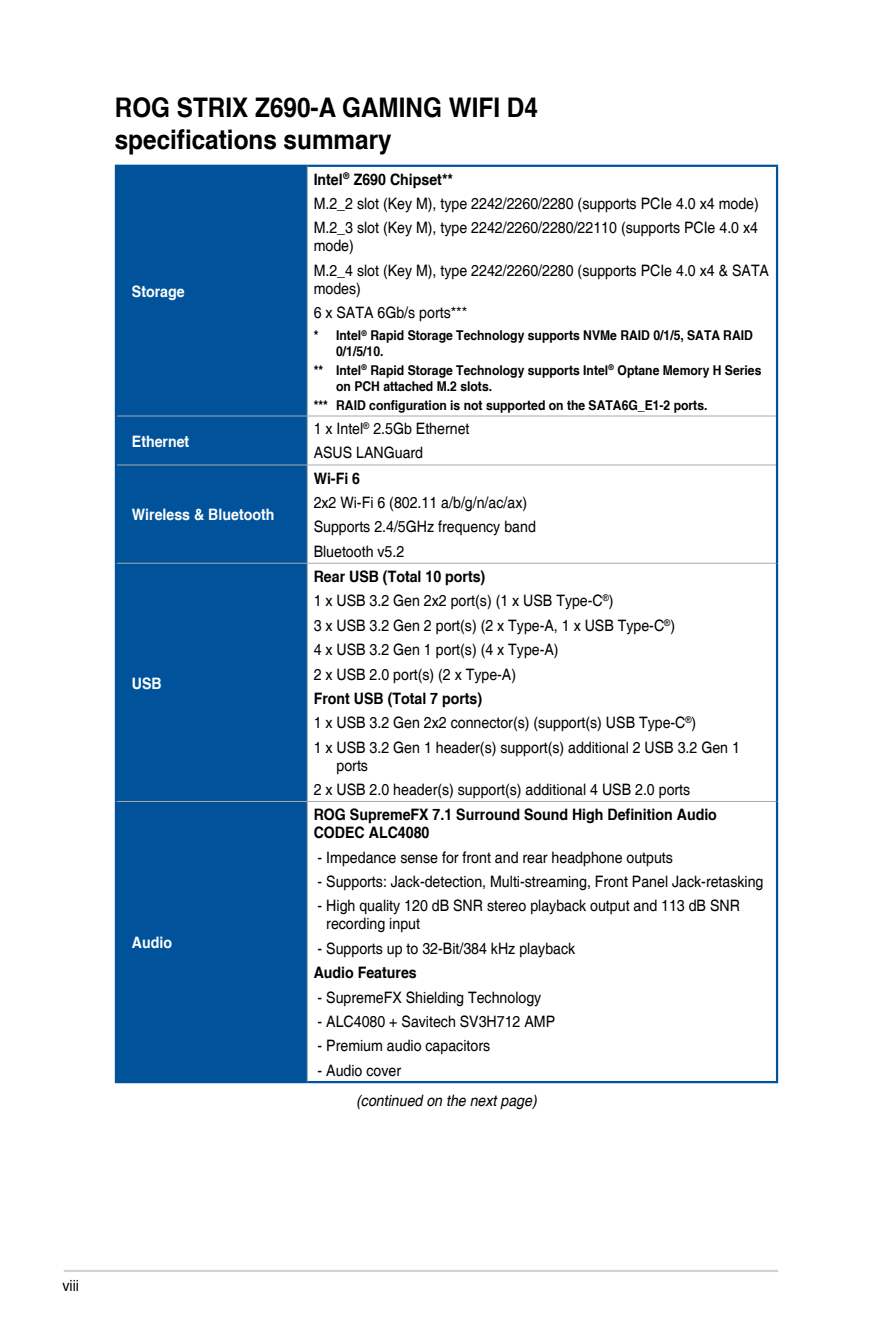
<style>
.page{position:relative;width:893px;height:1340px;background:#fff}
.page>*{position:absolute;margin:0;border:0;box-sizing:border-box;transform-origin:0 0}
.t1{font:700 27px/32.4px "Helvetica cyr";color:#000;scale:.9 1}
.t2{font:15.75px/24.3px "Helvetica";color:#000;scale:.9 1}
.t3{font:700 15.75px/18px "Helvetica cyr";color:#000;scale:.9 1}
.t4{font:700 15.75px "Helvetica cyr";color:#fff;scale:.9 1}
.t5{font:italic 15.75px "Helvetica";color:#000;scale:.9 1}
.t6{font:700 13.5px/15.8px "Helvetica cyr";color:#000;scale:.9 1}
</style>
<div class="page">
<hr style="left:64px;top:1269px;width:714px;height:2px;background:#d1d3d4">
<div style="left:117px;top:167px;width:190px;height:913px;background:#00539b"></div>
<hr style="left:115px;top:165px;width:192px;height:2px;background:#00539b">
<hr style="left:115px;top:167px;width:2px;height:249px;background:#00539b">
<hr style="left:307px;top:165px;width:471px;height:2px;background:#00539b">
<hr style="left:776px;top:167px;width:2px;height:249px;background:#00539b">
<hr style="left:115px;top:416px;width:2px;height:49px;background:#00539b">
<hr style="left:776px;top:416px;width:2px;height:49px;background:#00539b">
<hr style="left:115px;top:465px;width:2px;height:98px;background:#00539b">
<hr style="left:776px;top:465px;width:2px;height:98px;background:#00539b">
<hr style="left:115px;top:563px;width:2px;height:238px;background:#00539b">
<hr style="left:776px;top:563px;width:2px;height:238px;background:#00539b">
<hr style="left:115px;top:801px;width:2px;height:279px;background:#00539b">
<hr style="left:776px;top:801px;width:2px;height:279px;background:#00539b">
<hr style="left:115px;top:1080px;width:192px;height:3px;background:#00539b">
<hr style="left:307px;top:1080px;width:471px;height:3px;background:#00539b">
<hr style="left:307px;top:167px;width:1px;height:249px;background:#a7a9ac">
<hr style="left:117px;top:415px;width:190px;height:1px;background:#a7a9ac">
<hr style="left:307px;top:415px;width:469px;height:1px;background:#a7a9ac">
<hr style="left:307px;top:416px;width:1px;height:48px;background:#a7a9ac">
<hr style="left:117px;top:464px;width:190px;height:1px;background:#a7a9ac">
<hr style="left:307px;top:464px;width:469px;height:1px;background:#a7a9ac">
<hr style="left:307px;top:465px;width:1px;height:98px;background:#a7a9ac">
<hr style="left:117px;top:563px;width:190px;height:1px;background:#a7a9ac">
<hr style="left:307px;top:563px;width:469px;height:1px;background:#a7a9ac">
<hr style="left:307px;top:563px;width:1px;height:238px;background:#a7a9ac">
<hr style="left:117px;top:801px;width:190px;height:1px;background:#a7a9ac">
<hr style="left:307px;top:801px;width:469px;height:1px;background:#a7a9ac">
<hr style="left:307px;top:801px;width:1px;height:279px;background:#a7a9ac">
<h1 class="t1" style="left:115px;top:91px;width:472px">ROG STRIX Z690-A GAMING WIFI D4 specifications summary</h1>
<p class="t4" style="left:132px;top:283px;width:60px">Storage</p>
<p class="t4" style="left:132px;top:432px;width:65px">Ethernet</p>
<p class="t4" style="left:132px;top:506px;width:160px">Wireless &amp; Bluetooth</p>
<p class="t4" style="left:132px;top:674px;width:35px">USB</p>
<p class="t4" style="left:132px;top:933px;width:46px">Audio</p>
<p class="t3" style="left:314px;top:170px;width:156px">Intel<sup>®</sup> Z690 Chipset**</p>
<p class="t2" style="left:314px;top:192px;width:496px">M.2_2 slot (Key M), type 2242/2260/2280 (supports PCIe 4.0 x4 mode)<br>M.2_3 slot (Key M), type 2242/2260/2280/22110 (supports PCIe 4.0 x4</p>
<p class="t2" style="left:314px;top:234px;width:508px">mode)<br>M.2_4 slot (Key M), type 2242/2260/2280 (supports PCIe 4.0 x4 &amp; SATA</p>
<p class="t2" style="left:314px;top:276px;width:172px">modes)<br>6 x SATA 6Gb/s ports***</p>
<p class="t6" style="left:336px;top:327px;width:465px;text-indent:-22px">* Intel<sup>®</sup> Rapid Storage Technology supports NVMe RAID 0/1/5, SATA RAID<br>0/1/5/10.</p>
<p class="t6" style="left:336px;top:362px;width:474px;text-indent:-22px">** Intel<sup>®</sup> Rapid Storage Technology supports Intel<sup>®</sup> Optane Memory H Series on PCH attached M.2 slots.</p>
<p class="t6" style="left:314px;top:397px;width:439px">*** RAID configuration is not supported on the SATA6G_E1-2 ports.</p>
<p class="t2" style="left:314px;top:417px;width:175px">1 x Intel<sup>®</sup> 2.5Gb Ethernet<br>ASUS LANGuard</p>
<p class="t3" style="left:314px;top:469px;width:53px">Wi-Fi 6</p>
<p class="t2" style="left:314px;top:491px;width:248px">2x2 Wi-Fi 6 (802.11 a/b/g/n/ac/ax)<br>Supports 2.4/5GHz frequency band<br>Bluetooth v5.2</p>
<p class="t3" style="left:314px;top:567px;width:192px">Rear USB (Total 10 ports)</p>
<p class="t2" style="left:314px;top:589px;width:403px">1 x USB 3.2 Gen 2x2 port(s) (1 x USB Type-C<sup>®</sup>)<br>3 x USB 3.2 Gen 2 port(s) (2 x Type-A, 1 x USB Type-C<sup>®</sup>)<br>4 x USB 3.2 Gen 1 port(s) (4 x Type-A)<br>2 x USB 2.0 port(s) (2 x Type-A)</p>
<p class="t3" style="left:314px;top:689px;width:189px">Front USB (Total 7 ports)</p>
<p class="t2" style="left:314px;top:711px;width:475px">1 x USB 3.2 Gen 2x2 connector(s) (support(s) USB Type-C<sup>®</sup>)<br>1 x USB 3.2 Gen 1 header(s) support(s) additional 2 USB 3.2 Gen 1</p>
<p class="t2" style="left:314px;top:753px;width:420px;text-indent:23px">ports<br>2 x USB 2.0 header(s) support(s) additional 4 USB 2.0 ports</p>
<p class="t3" style="left:314px;top:805px;width:450px">ROG SupremeFX 7.1 Surround Sound High Definition Audio<br>CODEC ALC4080</p>
<p class="t2" style="left:318px;top:845px;width:396px">- Impedance sense for front and rear headphone outputs</p>
<p class="t2" style="left:318px;top:869px;width:497px">- Supports: Jack-detection, Multi-streaming, Front Panel Jack-retasking</p>
<p class="t2" style="left:326px;top:897px;width:461px;line-height:18px;text-indent:-9px">- High quality 120 dB SNR stereo playback output and 113 dB SNR recording input</p>
<p class="t2" style="left:318px;top:936px;width:288px">- Supports up to 32-Bit/384 kHz playback</p>
<p class="t3" style="left:314px;top:963px;width:116px">Audio Features</p>
<p class="t2" style="left:318px;top:985px;width:250px">- SupremeFX Shielding Technology</p>
<p class="t2" style="left:318px;top:1009px;width:265px">- ALC4080 + Savitech SV3H712 AMP</p>
<p class="t2" style="left:318px;top:1034px;width:193px">- Premium audio capacitors</p>
<p class="t2" style="left:318px;top:1058px;width:94px">- Audio cover</p>
<p class="t5" style="left:356px;top:1091px;width:206px">(continued on the nextpage)</p>
<p class="t2" style="left:63px;top:1273px;width:20px">viii</p>
</div>
